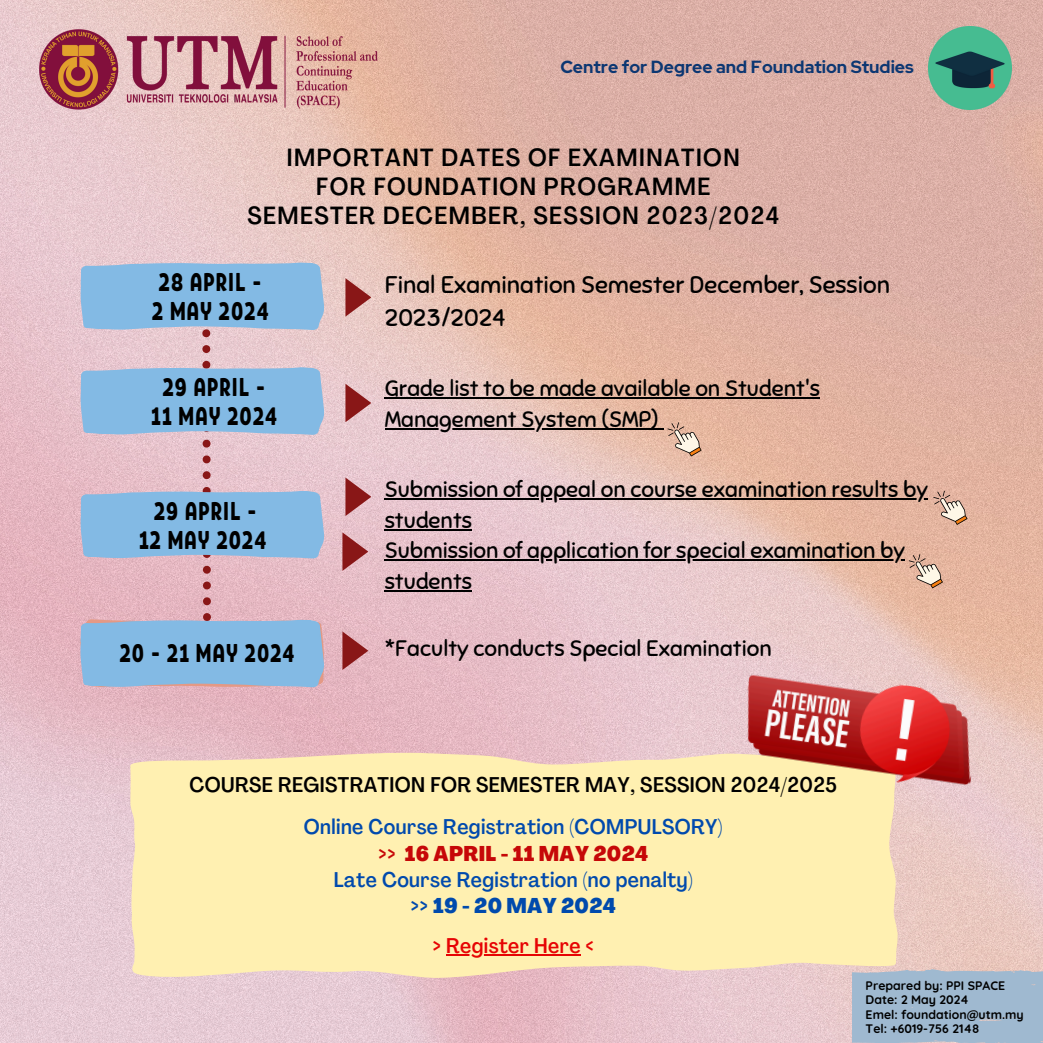
<style>
.page{position:relative;width:1043px;height:1043px;background:#fff}
.page>*{position:absolute;margin:0;border:0;box-sizing:border-box;transform-origin:0 0}
.t1{font:25.72px/29.4px "RF Krabuler";letter-spacing:.02em;color:#000;text-align:center}
.t2{font:500 condensed 24.5px/28.9px "Agrandir";letter-spacing:.06em;color:#000;text-align:center}
.t3{font:23.97px/33.1px "Sniglet";color:#000}
.t4{font:22.4px/30.6px "Sniglet";color:#000}
.t5{font:500 condensed 21px/26.2px "Agrandir";letter-spacing:.02em;color:#004aad;text-align:center}
.t6{font:500 condensed 21px "Agrandir";letter-spacing:.02em;color:#000}
.t7{font:500 condensed 21px "Agrandir";letter-spacing:.02em;color:#e60404}
.t8{font:700 17.5px "Red Hat Display";color:#0c3772}
.t9{font:700 12.25px "Quicksand";color:#000}
.s1{color:#c60808}
.s2{font-weight:800;color:#c60808}
.s3{font-weight:800}
</style>
<div class="page">
<img style="left:0;top:0;width:1042px;height:1042px">
<svg style="left:345px;top:278px;width:26px;height:38px"></svg>
<svg style="left:345px;top:383px;width:26px;height:39px"></svg>
<svg style="left:345px;top:477px;width:26px;height:39px"></svg>
<svg style="left:342px;top:532px;width:26px;height:38px"></svg>
<img style="left:31px;top:27px;width:352px;height:86px">
<img style="left:928px;top:27px;width:82px;height:82px">
<svg style="left:77px;top:249px;width:250px;height:452px;background:#b0bcd6"></svg>
<div style="left:852px;top:968px;width:190px;height:74px;background:#9fb9d0"></div>
<svg style="left:342px;top:631px;width:26px;height:38px"></svg>
<svg style="left:127px;top:751px;width:772px;height:229px;background:#fcecb3"></svg>
<img style="left:737px;top:663px;width:245px;height:129px">
<hr style="left:384px;top:498px;width:543px;height:1px;background:#000">
<hr style="left:384px;top:528px;width:88px;height:2px;background:#000">
<hr style="left:384px;top:559px;width:520px;height:1px;background:#000">
<hr style="left:384px;top:590px;width:88px;height:1px;background:#000">
<hr style="left:384px;top:397px;width:436px;height:2px;background:#000">
<hr style="left:384px;top:428px;width:274px;height:1px;background:#000">
<hr style="left:446px;top:954px;width:134px;height:1px;background:#e60404">
<svg style="left:658px;top:422px;width:43px;height:34px"></svg>
<svg style="left:933px;top:490px;width:34px;height:34px"></svg>
<svg style="left:908px;top:554px;width:34px;height:34px"></svg>
<p class="t8" style="left:560px;top:55px;width:355px">Centre for Degree and Foundation Studies</p>
<h6 class="t2" style="left:247px;top:145px;width:533px">IMPORTANT DATES OF EXAMINATION<br>FOR FOUNDATION PROGRAMME<br>SEMESTER DECEMBER, SESSION 2023/2024</h6>
<h6 class="t1" style="left:152px;top:266px;width:118px;text-align:left">28 APRIL -<br>2 MAY 2024</h6>
<p class="t3" style="left:384px;top:268px;width:507px">Final Examination Semester December, Session<br>2023/2024</p>
<p class="t1" style="left:151px;top:370px;width:128px">29 APRIL -<br>11 MAY 2024</p>
<p class="t1" style="left:139px;top:494px;width:129px">29 APRIL -<br>12 MAY 2024</p>
<p class="t4" style="left:384px;top:373px;width:437px">Grade list to be made available on Student's</p>
<h2 class="t4" style="left:384px;top:404px;width:275px">Management System (SMP)</h2>
<p class="t4" style="left:384px;top:474px;width:544px">Submission of appeal on course examination results by students</p>
<h2 class="t4" style="left:384px;top:535px;width:521px">Submission of application for special examination by students</h2>
<h2 class="t1" style="left:119px;top:636px;width:177px">20 - 21 MAY 2024</h2>
<p class="t4" style="left:384px;top:633px;width:388px">*Faculty conducts Special Examination</p>
<h6 class="t6" style="left:189px;top:776px;width:648px">COURSE REGISTRATION FOR SEMESTER MAY, SESSION 2024/2025</h6>
<p class="t5" style="left:304px;top:815px;width:420px">Online Course Registration (COMPULSORY) <span class="s1">&gt;&gt;</span> <span class="s2">16 APRIL - 11 MAY 2024<br></span>Late Course Registration (no penalty)<br>&gt;&gt; <span class="s3">19 - 20 MAY 2024</span></p>
<p class="t7" style="left:432px;top:936px;width:163px">&gt; Register Here &lt;</p>
<p class="t9" style="left:865px;top:977px;width:141px">Prepared by: PPI SPACE</p>
<p class="t9" style="left:865px;top:991px;width:105px">Date: 2 May 2024</p>
<p class="t9" style="left:865px;top:1006px;width:160px">Emel: foundation@utm.my</p>
<h2 class="t9" style="left:865px;top:1020px;width:115px">Tel: +6019-756 2148</h2>
</div>
